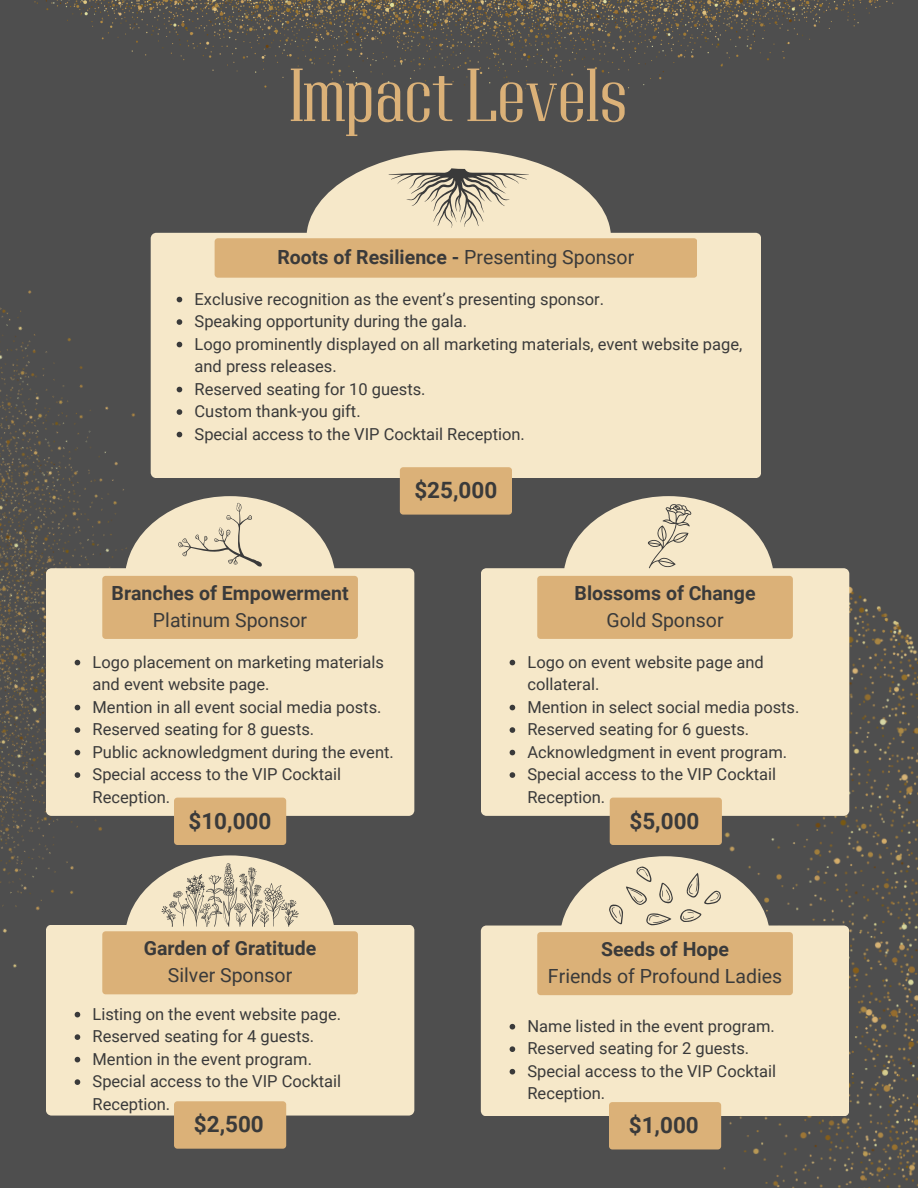
<style>
.page{position:relative;width:918px;height:1188px;background:#4e4e4e}
.page>*{position:absolute;margin:0;border:0;box-sizing:border-box;transform-origin:0 0}
.t1{font:75px "Adirek Serif 400";color:#dbb178}
.t2{font:700 22.5px "Roboto";color:#3a3a3a}
.t3{font:700 19.5px/27px "Roboto";color:#3a3a3a;text-align:center}
.t4{font:19.5px/27px "Roboto";color:#3a3a3a;text-align:center}
.t5{font:16.5px/22.5px "Roboto";color:#3a3a3a}
.s1{font-weight:400}
.s2{font-weight:700}
</style>
<div class="page">
<div style="left:351px;top:233px;width:410px;height:245px;background:#f6e8c9"></div>
<div style="left:306px;top:150px;width:305px;height:176px;background:#f6e8c9;border-radius:50%"></div>
<div style="left:400px;top:467px;width:112px;height:48px;background:#dbb178;border-radius:3px"></div>
<div style="left:215px;top:238px;width:482px;height:40px;background:#dbb178;border-radius:3px"></div>
<svg style="left:389px;top:168px;width:140px;height:60px"></svg>
<img style="left:34px;top:0;width:860px;height:91px">
<img style="left:0;top:176px;width:351px;height:792px">
<div style="left:46px;top:568px;width:368px;height:248px;background:#f6e8c9"></div>
<div style="left:125px;top:496px;width:210px;height:167px;background:#f6e8c9;border-radius:50%"></div>
<div style="left:174px;top:798px;width:112px;height:47px;background:#dbb178;border-radius:3px"></div>
<div style="left:102px;top:576px;width:256px;height:63px;background:#dbb178;border-radius:3px"></div>
<svg style="left:172px;top:500px;width:92px;height:76px"></svg>
<svg style="left:75px;top:660px;width:5px;height:5px"></svg>
<svg style="left:75px;top:705px;width:5px;height:5px"></svg>
<svg style="left:75px;top:727px;width:5px;height:6px"></svg>
<svg style="left:75px;top:750px;width:5px;height:5px"></svg>
<svg style="left:75px;top:772px;width:5px;height:6px"></svg>
<img style="left:665px;top:573px;width:253px;height:615px">
<div style="left:563px;top:496px;width:211px;height:167px;background:#f6e8c9;border-radius:50%"></div>
<div style="left:481px;top:568px;width:368px;height:248px;background:#f6e8c9"></div>
<div style="left:610px;top:798px;width:112px;height:47px;background:#dbb178;border-radius:3px"></div>
<div style="left:537px;top:576px;width:256px;height:63px;background:#dbb178;border-radius:3px"></div>
<svg style="left:640px;top:498px;width:57px;height:78px"></svg>
<svg style="left:510px;top:660px;width:5px;height:5px"></svg>
<svg style="left:510px;top:705px;width:5px;height:5px"></svg>
<svg style="left:510px;top:727px;width:5px;height:6px"></svg>
<svg style="left:510px;top:750px;width:5px;height:5px"></svg>
<svg style="left:510px;top:772px;width:5px;height:6px"></svg>
<div style="left:125px;top:855px;width:210px;height:168px;background:#f6e8c9;border-radius:50%"></div>
<div style="left:46px;top:925px;width:368px;height:191px;background:#f6e8c9"></div>
<div style="left:174px;top:1101px;width:112px;height:48px;background:#dbb178;border-radius:3px"></div>
<div style="left:102px;top:931px;width:256px;height:63px;background:#dbb178;border-radius:3px"></div>
<svg style="left:162px;top:863px;width:137px;height:64px"></svg>
<svg style="left:75px;top:1012px;width:5px;height:5px"></svg>
<svg style="left:75px;top:1034px;width:5px;height:6px"></svg>
<svg style="left:75px;top:1057px;width:5px;height:5px"></svg>
<svg style="left:75px;top:1079px;width:5px;height:6px"></svg>
<div style="left:560px;top:856px;width:210px;height:167px;background:#f6e8c9;border-radius:50%"></div>
<div style="left:481px;top:926px;width:368px;height:190px;background:#f6e8c9"></div>
<div style="left:609px;top:1102px;width:112px;height:47px;background:#dbb178;border-radius:3px"></div>
<div style="left:537px;top:932px;width:256px;height:63px;background:#dbb178;border-radius:3px"></div>
<svg style="left:680px;top:873px;width:41px;height:49px"></svg>
<svg style="left:609px;top:866px;width:64px;height:59px"></svg>
<svg style="left:510px;top:1024px;width:5px;height:6px"></svg>
<svg style="left:510px;top:1046px;width:5px;height:6px"></svg>
<svg style="left:510px;top:1069px;width:5px;height:6px"></svg>
<svg style="left:177px;top:297px;width:5px;height:5px"></svg>
<svg style="left:177px;top:319px;width:5px;height:6px"></svg>
<svg style="left:177px;top:342px;width:5px;height:5px"></svg>
<svg style="left:177px;top:387px;width:5px;height:5px"></svg>
<svg style="left:177px;top:409px;width:5px;height:6px"></svg>
<svg style="left:177px;top:432px;width:5px;height:5px"></svg>
<p class="t1" style="left:290px;top:51px;width:339px">Impact Levels</p>
<p class="t3" style="left:278px;top:243px;width:358px">Roots of Resilience - <span class="s1">Presenting Sponsor</span></p>
<h2 class="t5" style="left:195px;top:288px;width:411px">Exclusive recognition as the event’s presenting sponsor.</h2>
<p class="t5" style="left:195px;top:310px;width:274px">Speaking opportunity during the gala.</p>
<h3 class="t5" style="left:195px;top:333px;width:549px">Logo prominently displayed on all marketing materials, event website page, and press releases.</h3>
<p class="t5" style="left:195px;top:378px;width:233px">Reserved seating for 10 guests.</p>
<p class="t5" style="left:195px;top:400px;width:168px">Custom thank-you gift.</p>
<p class="t5" style="left:195px;top:423px;width:332px">Special access to the VIP Cocktail Reception.</p>
<p class="t2" style="left:414px;top:477px;width:84px">$25,000</p>
<p class="t3" style="left:112px;top:579px;width:238px">Branches of Empowerment<br><span class="s1">Platinum Sponsor</span></p>
<p class="t5" style="left:93px;top:651px;width:293px">Logo placement on marketing materials and event website page.</p>
<p class="t5" style="left:93px;top:696px;width:290px">Mention in all event social media posts.</p>
<h3 class="t5" style="left:93px;top:718px;width:223px">Reserved seating for 8 guests.</h3>
<p class="t5" style="left:93px;top:741px;width:303px">Public acknowledgment during the event.</p>
<p class="t5" style="left:93px;top:763px;width:250px">Special access to the VIP Cocktail<br>Reception.</p>
<h1 class="t2" style="left:189px;top:808px;width:84px">$10,000</h1>
<p class="t3" style="left:575px;top:579px;width:183px">Blossoms of Change<br><span class="s1">Gold Sponsor</span></p>
<p class="t5" style="left:528px;top:651px;width:238px">Logo on event website page and collateral.</p>
<p class="t5" style="left:528px;top:696px;width:273px">Mention in select social media posts.</p>
<p class="t5" style="left:528px;top:718px;width:223px">Reserved seating for 6 guests.</p>
<h2 class="t5" style="left:528px;top:741px;width:261px">Acknowledgment in event program.</h2>
<p class="t5" style="left:528px;top:763px;width:250px">Special access to the VIP Cocktail<br>Reception.</p>
<p class="t2" style="left:629px;top:808px;width:71px">$5,000</p>
<h3 class="t3" style="left:144px;top:935px;width:174px">Garden of Gratitude<br><span class="s1">Silver Sponsor</span></h3>
<p class="t5" style="left:93px;top:1003px;width:250px">Listing on the event website page.</p>
<p class="t5" style="left:93px;top:1025px;width:223px">Reserved seating for 4 guests.</p>
<p class="t5" style="left:93px;top:1048px;width:221px">Mention in the event program.</p>
<p class="t5" style="left:93px;top:1070px;width:250px">Special access to the VIP Cocktail<br>Reception.</p>
<p class="t2" style="left:194px;top:1111px;width:71px">$2,500</p>
<h2 class="t4" style="left:548px;top:936px;width:236px"><span class="s2">Seeds of Hope<br></span>Friends of Profound Ladies</h2>
<h3 class="t5" style="left:528px;top:1015px;width:249px">Name listed in the event program.</h3>
<p class="t5" style="left:528px;top:1037px;width:223px">Reserved seating for 2 guests.</p>
<p class="t5" style="left:528px;top:1060px;width:250px">Special access to the VIP Cocktail<br>Reception.</p>
<p class="t2" style="left:629px;top:1112px;width:71px">$1,000</p>
</div>
